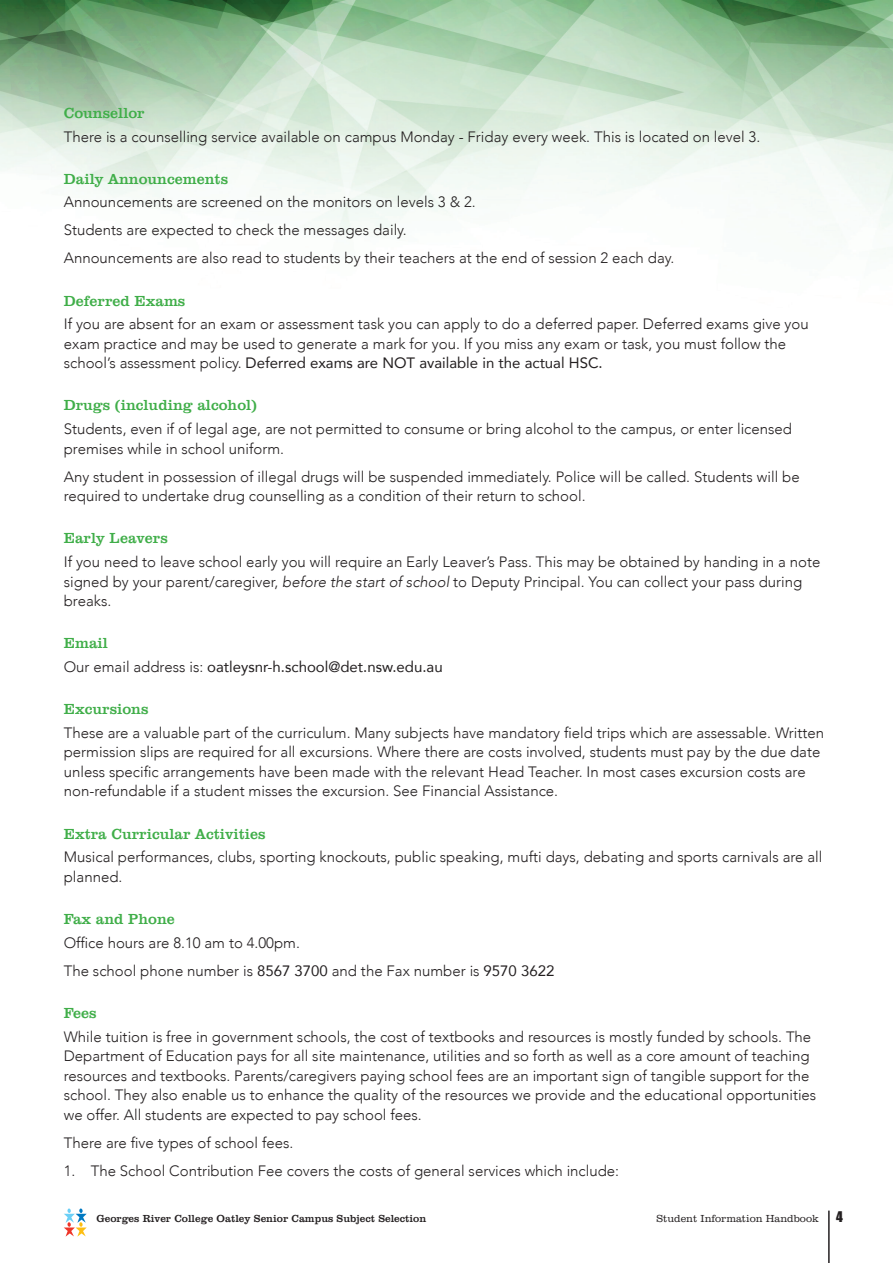
<style>
.page{position:relative;width:893px;height:1263px;background:#fff}
.page>*{position:absolute;margin:0;border:0;box-sizing:border-box;transform-origin:0 0}
.t1{font:300 15px/19.5px "Avenir";color:#231f20}
.t2{font:15px "Clarendon BT";color:#40ae49}
.t3{font:15px "Avenir";color:#231f20}
.t4{font:13.5px "Impact";color:#231f20}
.t5{font:10.5px "Clarendon BT";color:#231f20}
.t6{font:300 10.5px "Clarendon BT";color:#231f20}
.s1{font-weight:400}
.s2{font-style:italic}
.s3{font-weight:300}
</style>
<div class="page">
<img style="left:0;top:0;width:893px;height:249px">
<svg style="left:64px;top:1208px;width:23px;height:28px"></svg>
<hr style="left:828px;top:1210px;width:2px;height:53px;background:#231f20">
<p class="t2" style="left:64px;top:103px;width:82px">Counsellor</p>
<p class="t1" style="left:64px;top:127px;width:698px">There is a counselling service available on campus Monday - Friday every week. This is located on level 3.</p>
<p class="t2" style="left:64px;top:169px;width:166px">Daily Announcements</p>
<p class="t1" style="left:64px;top:188px;width:612px;line-height:28px">Announcements are screened on the monitors on levels 3 &amp; 2.<br>Students are expected to check the messages daily.<br>Announcements are also read to students by their teachers at the end of session 2 each day.</p>
<p class="t2" style="left:64px;top:291px;width:123px">Deferred Exams</p>
<p class="t1" style="left:64px;top:314px;width:746px">If you are absent for an exam or assessment task you can apply to do a deferred paper. Deferred exams give you exam practice and may be used to generate a mark for you. If you miss any exam or task, you must follow the school’s assessment policy. <span class="s1">Deferred exams are NOT available in the actual HSC.</span></p>
<p class="t2" style="left:64px;top:396px;width:195px">Drugs (including alcohol)</p>
<p class="t1" style="left:64px;top:419px;width:730px">Students, even if of legal age, are not permitted to consume or bring alcohol to the campus, or enter licensed premises while in school uniform.</p>
<p class="t1" style="left:64px;top:467px;width:737px">Any student in possession of illegal drugs will be suspended immediately. Police will be called. Students will be required to undertake drug counselling as a condition of their return to school.</p>
<p class="t2" style="left:64px;top:529px;width:105px">Early Leavers</p>
<p class="t1" style="left:64px;top:552px;width:758px">If you need to leave school early you will require an Early Leaver’s Pass. This may be obtained by handing in a note signed by your parent/caregiver, <span class="s2">before the start of school</span> to Deputy Principal. You can collect your pass during breaks.</p>
<p class="t2" style="left:64px;top:634px;width:46px">Email</p>
<p class="t3" style="left:64px;top:655px;width:380px"><span class="s3">Our email address is:</span> oatleysnr-h.school@det.nsw.edu.au</p>
<p class="t2" style="left:64px;top:700px;width:86px">Excursions</p>
<p class="t1" style="left:64px;top:723px;width:762px">These are a valuable part of the curriculum. Many subjects have mandatory field trips which are assessable. Written permission slips are required for all excursions. Where there are costs involved, students must pay by the due date unless specific arrangements have been made with the relevant Head Teacher. In most cases excursion costs are non-refundable if a student misses the excursion. See Financial Assistance.</p>
<p class="t2" style="left:64px;top:824px;width:203px">Extra Curricular Activities</p>
<p class="t1" style="left:64px;top:847px;width:760px">Musical performances, clubs, sporting knockouts, public speaking, mufti days, debating and sports carnivals are all planned.</p>
<p class="t2" style="left:64px;top:909px;width:113px">Fax and Phone</p>
<p class="t1" style="left:64px;top:928px;width:492px;line-height:28px">Office hours are 8.10 am to 4.00pm.<br>The school phone number is <span class="s1">8567 3700</span> and the Fax number is <span class="s1">9570 3622</span></p>
<p class="t2" style="left:64px;top:1003px;width:34px">Fees</p>
<p class="t1" style="left:64px;top:1027px;width:754px">While tuition is free in government schools, the cost of textbooks and resources is mostly funded by schools. The Department of Education pays for all site maintenance, utilities and so forth as well as a core amount of teaching resources and textbooks. Parents/caregivers paying school fees are an important sign of tangible support for the school. They also enable us to enhance the quality of the resources we provide and the educational opportunities we offer. All students are expected to pay school fees.</p>
<p class="t1" style="left:64px;top:1133px;width:231px">There are five types of school fees.</p>
<p class="t1" style="left:64px;top:1161px;width:557px">1. The School Contribution Fee covers the costs of general services which include:</p>
<p class="t5" style="left:97px;top:1212px;width:331px">Georges River College Oatley Senior Campus Subject Selection</p>
<p class="t6" style="left:657px;top:1212px;width:164px">Student Information Handbook</p>
<p class="t4" style="left:836px;top:1206px;width:8px">4</p>
</div>
